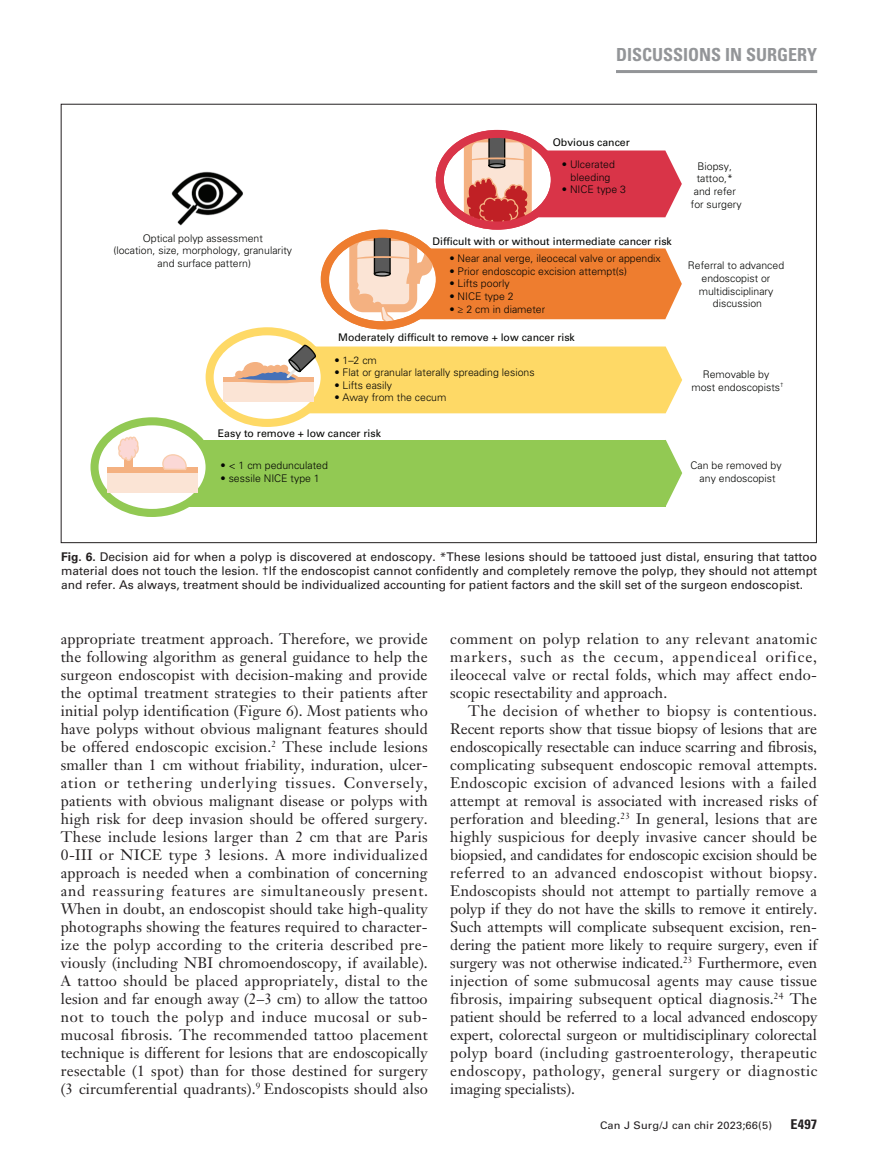
<style>
.page{position:relative;width:878px;height:1175px;background:#fff}
.page>*{position:absolute;margin:0;border:0;box-sizing:border-box;transform-origin:0 0}
.t1{font:700 condensed 18px "Univers LT Std";color:#939598}
.t2{font:15px/18px "Janson Text LT Std";letter-spacing:.01em;color:#231f20;text-align:justify}
.t3{font:700 condensed 13.5px "Univers LT Std";color:#231f20;scale:1.05 1}
.t4{font:12px/14.2px "Univers LT Std";color:#231f20;text-align:justify}
.t5{font:300 10.5px/12.6px "Univers LT Std";color:#040503;text-align:center}
.t6{font:10.5px "Univers LT Std";color:#040503}
.t7{font:10.5px "Univers LT Std";letter-spacing:.015em;color:#231f20;scale:1.05 1}
.s1{font-weight:700}
</style>
<div class="page">
<hr style="left:616px;top:70px;width:201px;height:3px;background:#939598">
<svg style="left:90px;top:130px;width:592px;height:387px"></svg>
<p class="t1" style="left:616px;top:44px;width:203px">DISCUSSIONS IN SURGERY</p>
<p class="t6" style="left:552px;top:136px;width:79px">Obvious cancer</p>
<p class="t5" style="left:113px;top:232px;width:180px">Optical polyp assessment<br>(location, size, morphology, granularity and surface pattern)</p>
<p class="t5" style="left:562px;top:158px;width:55px">• Ulcerated bleeding</p>
<p class="t5" style="left:562px;top:183px;width:66px">• NICE type 3</p>
<p class="t6" style="left:432px;top:235px;width:241px">Difficult with or without intermediate cancer risk</p>
<p class="t5" style="left:449px;top:252px;width:213px">• Near anal verge, ileocecal valve or appendix</p>
<p class="t5" style="left:449px;top:265px;width:179px">• Prior endoscopic excision attempt(s)</p>
<p class="t5" style="left:449px;top:277px;width:62px">• Lifts poorly</p>
<p class="t5" style="left:449px;top:290px;width:66px">• NICE type 2</p>
<p class="t5" style="left:449px;top:302px;width:97px">• ≥ 2 cm in diameter</p>
<p class="t6" style="left:338px;top:331px;width:238px">Moderately difficult to remove + low cancer risk</p>
<p class="t5" style="left:334px;top:353px;width:44px">• 1–2 cm</p>
<p class="t5" style="left:334px;top:366px;width:202px">• Flat or granular laterally spreading lesions</p>
<p class="t5" style="left:334px;top:379px;width:59px">• Lifts easily</p>
<p class="t5" style="left:334px;top:391px;width:114px">• Away from the cecum</p>
<p class="t6" style="left:218px;top:426px;width:165px">Easy to remove + low cancer risk</p>
<p class="t5" style="left:220px;top:459px;width:109px">• &lt; 1 cm pedunculated</p>
<p class="t5" style="left:220px;top:472px;width:101px">• sessile NICE type 1</p>
<p class="t5" style="left:691px;top:160px;width:52px">Biopsy, tattoo,* and refer for surgery</p>
<p class="t5" style="left:687px;top:259px;width:98px">Referral to advanced endoscopist or multidisciplinary discussion</p>
<p class="t5" style="left:691px;top:368px;width:94px">Removable by most endoscopists<sup>†</sup></p>
<p class="t5" style="left:690px;top:459px;width:93px">Can be removed by any endoscopist</p>
<p class="t4" style="left:61px;top:549px;width:757px"><span class="s1">Fig. 6.</span> Decision aid for when a polyp is discovered at endoscopy. *These lesions should be tattooed just distal, ensuring that tattoo material does not touch the lesion. †If the endoscopist cannot confidently and completely remove the polyp, they should not attempt and refer. As always, treatment should be individualized accounting for patient factors and the skill set of the surgeon endoscopist.</p>
<p class="t2" style="left:61px;top:629px;width:369px">appropriate treatment approach. Therefore, we provide the following algorithm as general guidance to help the surgeon endoscopist with decision-making and provide the optimal treatment strategies to their patients after initial polyp identification (Figure 6). Most patients who have polyps without obvious malignant features should be offered endoscopic excision.<sup>2</sup> These include lesions smaller than 1 cm without friability, induration, ulcer&shy;ation or tethering underlying tissues. Conversely, patients with obvious malignant disease or polyps with high risk for deep invasion should be offered surgery.<br>These include lesions larger than 2 cm that are Paris 0-III or NICE type 3 lesions. A more individualized approach is needed when a combination of concerning and reassuring features are simultaneously present.<br>When in doubt, an endoscopist should take high-quality photographs showing the features required to character&shy;ize the polyp according to the criteria described pre&shy;viously (including NBI chromoendoscopy, if available).<br>A tattoo should be placed appropriately, distal to the lesion and far enough away (2–3 cm) to allow the tattoo not to touch the polyp and induce mucosal or sub&shy;mucosal fibrosis. The recommended tattoo placement technique is different for lesions that are endoscopically resectable (1 spot) than for those destined for surgery (3 circumferential quadrants).<sup>9</sup> Endoscopists should also</p>
<p class="t2" style="left:450px;top:629px;width:368px">comment on polyp relation to any relevant anatomic markers, such as the cecum, appendiceal orifice, ileocecal valve or rectal folds, which may affect endo&shy;scopic resectability and approach.</p>
<p class="t2" style="left:450px;top:701px;width:368px;text-indent:18px">The decision of whether to biopsy is contentious.<br>Recent reports show that tissue biopsy of lesions that are endoscopically resectable can induce scarring and fibrosis, complicating subsequent endoscopic removal attempts.<br>Endoscopic excision of advanced lesions with a failed attempt at removal is associated with increased risks of perforation and bleeding.<sup>23</sup> In general, lesions that are highly suspicious for deeply invasive cancer should be biopsied, and candidates for endoscopic excision should be referred to an advanced endoscopist without biopsy.<br>Endoscopists should not attempt to partially remove a polyp if they do not have the skills to remove it entirely.<br>Such attempts will complicate subsequent excision, ren&shy;dering the patient more likely to require surgery, even if surgery was not otherwise indicated.<sup>23</sup> Furthermore, even injection of some submucosal agents may cause tissue fibrosis, impairing subsequent optical diagnosis.<sup>24</sup> The patient should be referred to a local advanced endoscopy expert, colorectal surgeon or multidisciplinary colorectal polyp board (including gastroenterology, therapeutic endoscopy, pathology, general surgery or diagnostic imaging specialists).</p>
<p class="t7" style="left:600px;top:1119px;width:165px">Can J Surg/J can chir 2023;66(5)</p>
<p class="t3" style="left:790px;top:1116px;width:27px">E497</p>
</div>
